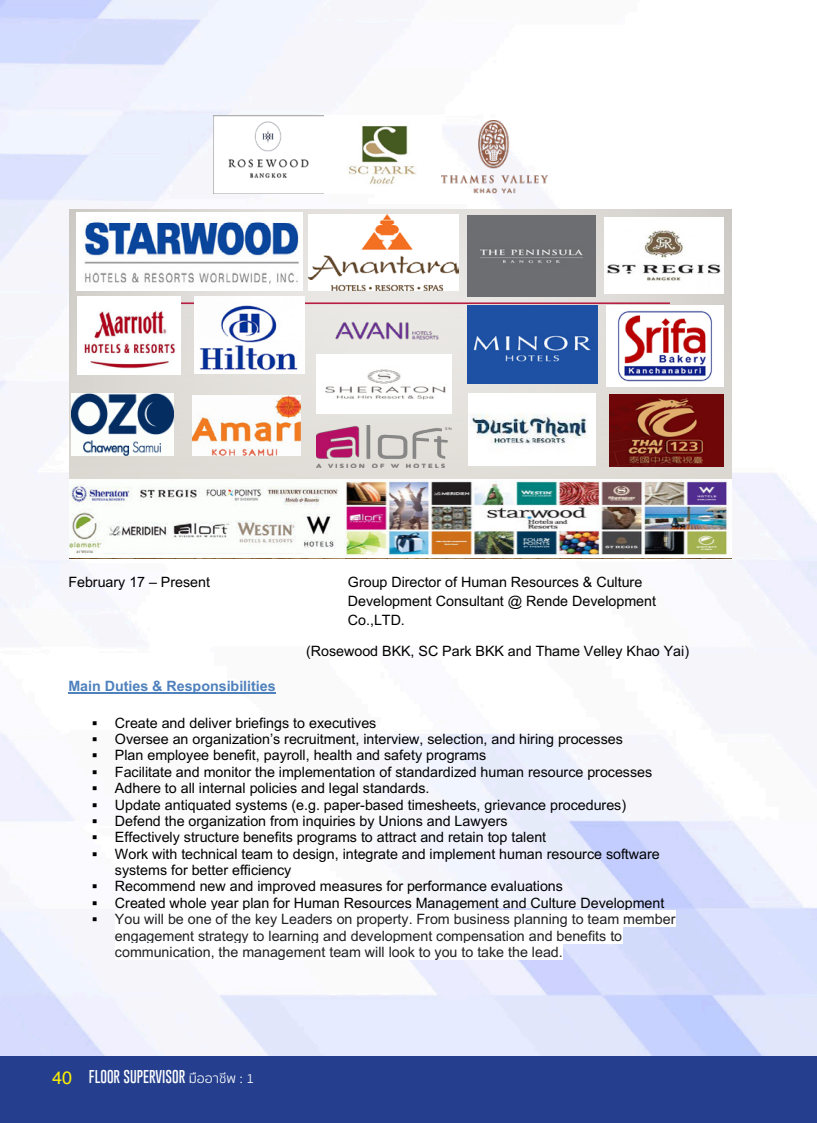
<style>
.page{position:relative;width:817px;height:1123px;background:#fff}
.page>*{position:absolute;margin:0;border:0;box-sizing:border-box;transform-origin:0 0}
.t1{font:14.25px/18.8px "Arial";color:#000}
.t2{font:14.25px/16.5px "Arial";color:#202124}
.t3{font:700 14.25px "Arial";color:#4f81bd}
.t4{font:100 13.5px "Gobold";color:#fff}
.s1{color:#000}
.s2{font-family:"Helvetica";font-weight:400;font-size:18px;color:#fff101}
.s3{font-family:"Sukhumvit Set";font-weight:300}
</style>
<div class="page">
<img style="left:0;top:0;width:816px;height:1056px">
<div style="left:0;top:1056px;width:816px;height:67px;background:#253f8e"></div>
<hr style="left:68px;top:692px;width:207px;height:2px;background:#4f81bd">
<div style="left:115px;top:910px;width:560px;height:17px;background:#fff"></div>
<div style="left:115px;top:927px;width:507px;height:16px;background:#fff"></div>
<div style="left:115px;top:943px;width:447px;height:17px;background:#fff"></div>
<img style="left:214px;top:115px;width:227px;height:78px">
<img style="left:441px;top:121px;width:106px;height:72px">
<svg style="left:70px;top:209px;width:661px;height:103px;background:#dddad7"></svg>
<img style="left:70px;top:312px;width:661px;height:247px">
<hr style="left:148px;top:302px;width:521px;height:2px;background:#b71e42">
<img style="left:70px;top:479px;width:661px;height:78px">
<img style="left:76px;top:213px;width:226px;height:77px">
<img style="left:78px;top:296px;width:103px;height:78px">
<img style="left:467px;top:305px;width:130px;height:79px">
<img style="left:468px;top:393px;width:127px;height:72px">
<img style="left:194px;top:296px;width:110px;height:77px">
<img style="left:72px;top:393px;width:102px;height:62px">
<img style="left:192px;top:396px;width:108px;height:59px">
<img style="left:604px;top:217px;width:119px;height:77px">
<div style="left:467px;top:215px;width:128px;height:81px;background:#6d6e72"></div>
<img style="left:606px;top:306px;width:117px;height:80px">
<img style="left:609px;top:394px;width:114px;height:72px">
<img style="left:309px;top:215px;width:149px;height:75px">
<img style="left:315px;top:295px;width:143px;height:71px">
<img style="left:316px;top:354px;width:136px;height:59px">
<img style="left:316px;top:425px;width:136px;height:43px">
<p class="t1" style="left:68px;top:572px;width:143px">February 17 – Present</p>
<p class="t1" style="left:348px;top:572px;width:309px">Group Director of Human Resources &amp; Culture<br>Development Consultant @ Rende Development<br>Co.,LTD.</p>
<p class="t1" style="left:306px;top:642px;width:384px">(Rosewood BKK, SC Park BKK and Thame Velley Khao Yai)</p>
<p class="t3" style="left:68px;top:676px;width:209px">Main Duties &amp; Responsibilities</p>
<p class="t1" style="left:92px;top:713px;width:286px">▪ Create and deliver briefings to executives</p>
<p class="t1" style="left:92px;top:729px;width:532px">▪ Oversee an organization’s recruitment, interview, selection, and hiring processes</p>
<p class="t1" style="left:92px;top:746px;width:396px">▪ Plan employee benefit, payroll, health and safety programs</p>
<p class="t1" style="left:92px;top:762px;width:562px">▪ Facilitate and monitor the implementation of standardized human resource processes</p>
<p class="t1" style="left:92px;top:778px;width:339px">▪ Adhere to all internal policies and legal standards.</p>
<p class="t1" style="left:92px;top:795px;width:536px">▪ Update antiquated systems (e.g. paper-based timesheets, grievance procedures)</p>
<p class="t1" style="left:92px;top:811px;width:417px">▪ Defend the organization from inquiries by Unions and Lawyers</p>
<p class="t1" style="left:92px;top:828px;width:456px">▪ Effectively structure benefits programs to attract and retain top talent</p>
<p class="t1" style="left:115px;top:845px;width:546px;line-height:16.5px;text-indent:-23px">▪ Work with technical team to design, integrate and implement human resource software systems for better efficiency</p>
<p class="t1" style="left:92px;top:877px;width:472px">▪ Recommend new and improved measures for performance evaluations</p>
<p class="t1" style="left:92px;top:893px;width:574px">▪ Created whole year plan for Human Resources Management and Culture Development</p>
<p class="t2" style="left:115px;top:910px;width:562px;text-indent:-23px"><span class="s1">▪</span> You will be one of the key Leaders on property. From business planning to team member engagement strategy to learning and development compensation and benefits to communication, the management team will look to you to take the lead.</p>
<p class="t4" style="left:52px;top:1067px;width:203px"><span class="s2">40</span> FLOOR SUPERVISOR <span class="s3">มืออาชีพ : 1</span></p>
</div>
